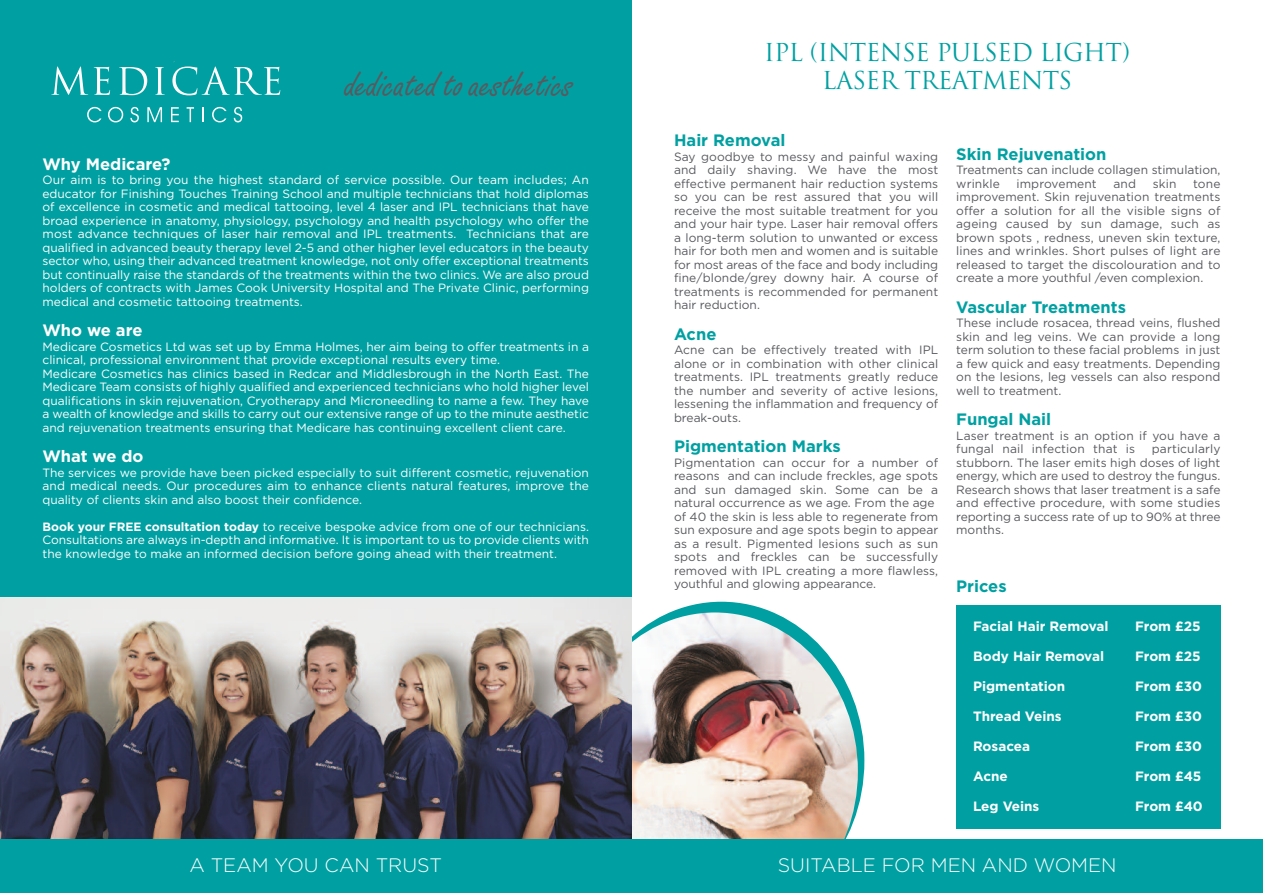
<style>
.page{position:relative;width:1263px;height:893px;background:#fff}
.page>*{position:absolute;margin:0;border:0;box-sizing:border-box;transform-origin:0 0}
.t1{font:39px "Freestyle Script";color:#595a5f}
.t2{font:24px/28.8px "Trajan";letter-spacing:-.025em;color:#00a0a2;text-align:center}
.t3{font:300 19.5px "Gotham";color:#fff}
.t4{font:700 16.5px "Gotham";color:#00a0a2}
.t5{font:700 16.5px "Gotham";letter-spacing:-.01em;color:#fff}
.t6{font:700 13.5px "Gotham";color:#fff}
.t7{font:12px/13.5px "Gotham";color:#595a5f;text-align:justify}
.t8{font:12px/13.5px "Gotham";color:#fff;text-align:justify}
.s1{font-weight:700}
</style>
<div class="page">
<svg style="left:631px;top:602px;width:233px;height:205px"></svg>
<img style="left:631px;top:612px;width:227px;height:227px">
<div style="left:0;top:0;width:631px;height:893px;background:#00a0a2"></div>
<img style="left:0;top:597px;width:631px;height:242px">
<div style="left:956px;top:605px;width:264px;height:223px;background:#00a0a2"></div>
<svg style="left:87px;top:107px;width:15px;height:15px"></svg>
<svg style="left:108px;top:107px;width:15px;height:15px"></svg>
<svg style="left:130px;top:107px;width:9px;height:15px"></svg>
<svg style="left:147px;top:107px;width:15px;height:15px"></svg>
<svg style="left:171px;top:107px;width:8px;height:15px"></svg>
<svg style="left:187px;top:107px;width:7px;height:15px"></svg>
<svg style="left:202px;top:107px;width:2px;height:15px"></svg>
<svg style="left:212px;top:107px;width:15px;height:15px"></svg>
<svg style="left:234px;top:107px;width:8px;height:15px"></svg>
<svg style="left:51px;top:67px;width:37px;height:28px"></svg>
<svg style="left:94px;top:67px;width:16px;height:28px"></svg>
<svg style="left:119px;top:67px;width:28px;height:28px"></svg>
<svg style="left:155px;top:67px;width:10px;height:28px"></svg>
<svg style="left:172px;top:61px;width:108px;height:34px"></svg>
<div style="left:0;top:839px;width:1263px;height:54px;background:#00a0a2"></div>
<h1 class="t1" style="left:344px;top:61px;width:230px">dedicated to aesthetics</h1>
<h3 class="t5" style="left:43px;top:158px;width:130px">Why Medicare?</h3>
<p class="t8" style="left:43px;top:174px;width:548px">Our aim is to bring you the highest standard of service possible. Our team includes; An educator for Finishing Touches Training School and multiple technicians that hold diplomas of excellence in cosmetic and medical tattooing, level 4 laser and IPL technicians that have broad experience in anatomy, physiology, psychology and health psychology who offer the most advance techniques of laser hair removal and IPL treatments. Technicians that are qualified in advanced beauty therapy level 2-5 and other higher level educators in the beauty sector who, using their advanced treatment knowledge, not only offer exceptional treatments but continually raise the standards of the treatments within the two clinics. We are also proud holders of contracts with James Cook University Hospital and The Private Clinic, performing medical and cosmetic tattooing treatments.</p>
<h3 class="t5" style="left:43px;top:325px;width:101px">Who we are</h3>
<p class="t8" style="left:43px;top:341px;width:548px;text-align:left">Medicare Cosmetics Ltd was set up by Emma Holmes, her aim being to offer treatments in a clinical, professional environment that provide exceptional results every time.<br>Medicare Cosmetics has clinics based in Redcar and Middlesbrough in the North East. The Medicare Team consists of highly qualified and experienced technicians who hold higher level qualifications in skin rejuvenation, Cryotherapy and Microneedling to name a few. They have a wealth of knowledge and skills to carry out our extensive range of up to the minute aesthetic and rejuvenation treatments ensuring that Medicare has continuing excellent client care.</p>
<h3 class="t5" style="left:43px;top:451px;width:103px">What we do</h3>
<p class="t8" style="left:43px;top:467px;width:548px">The services we provide have been picked especially to suit different cosmetic, rejuvenation and medical needs. Our procedures aim to enhance clients natural features, improve the quality of clients skin and also boost their confidence.</p>
<p class="t8" style="left:43px;top:520px;width:548px"><span class="s1">Book your FREE consultation today</span> to receive bespoke advice from one of our technicians.<br>Consultations are always in-depth and informative. It is important to us to provide clients with the knowledge to make an informed decision before going ahead with their treatment.</p>
<h2 class="t2" style="left:764px;top:38px;width:368px">IPL (INTENSE PULSED LIGHT)<br>LASER TREATMENTS</h2>
<h3 class="t4" style="left:674px;top:135px;width:113px">Hair Removal</h3>
<p class="t7" style="left:674px;top:151px;width:266px">Say goodbye to messy and painful waxing and daily shaving. We have the most effective permanent hair reduction systems so you can be rest assured that you will receive the most suitable treatment for you and your hair type. Laser hair removal offers a long-term solution to unwanted or excess hair for both men and women and is suitable for most areas of the face and body including fine/blonde/grey downy hair. A course of treatments is recommended for permanent hair reduction.</p>
<h3 class="t4" style="left:674px;top:328px;width:44px">Acne</h3>
<p class="t7" style="left:674px;top:344px;width:266px">Acne can be effectively treated with IPL alone or in combination with other clinical treatments. IPL treatments greatly reduce the number and severity of active lesions, lessening the inflammation and frequency of break-outs.</p>
<h3 class="t4" style="left:674px;top:441px;width:168px">Pigmentation Marks</h3>
<p class="t7" style="left:674px;top:457px;width:266px;text-align:left">Pigmentation can occur for a number of reasons and can include freckles, age spots and sun damaged skin. Some can be a natural occurrence as we age. From the age of 40 the skin is less able to regenerate from sun exposure and age spots begin to appear as a result. Pigmented lesions such as sun spots and freckles can be successfully removed with IPL creating a more flawless, youthful and glowing appearance.</p>
<h3 class="t4" style="left:956px;top:148px;width:152px">Skin Rejuvenation</h3>
<p class="t7" style="left:956px;top:164px;width:266px">Treatments can include collagen stimulation, wrinkle</p>
<p class="t7" style="left:1016px;top:178px;width:82px">improvement</p>
<p class="t7" style="left:1113px;top:178px;width:24px">and</p>
<p class="t7" style="left:1153px;top:178px;width:25px">skin</p>
<p class="t7" style="left:956px;top:178px;width:266px;text-indent:237px">tone improvement. Skin rejuvenation treatments offer a solution for all the visible signs of ageing caused by sun damage, such as brown spots , redness, uneven skin texture, lines and wrinkles. Short pulses of light are released to target the discolouration and to create a more youthful /even complexion.</p>
<h3 class="t4" style="left:956px;top:301px;width:171px">Vascular Treatments</h3>
<p class="t7" style="left:956px;top:317px;width:266px">These include rosacea, thread veins, flushed skin and leg veins. We can provide a long term solution to these facial problems in just a few quick and easy treatments. Depending on the lesions, leg vessels can also respond well to treatment.</p>
<h3 class="t4" style="left:956px;top:414px;width:96px">Fungal Nail</h3>
<p class="t7" style="left:956px;top:430px;width:266px">Laser treatment is an option if you have a fungal nail infection that is</p>
<p class="t7" style="left:956px;top:443px;width:266px;text-indent:196px">particularly stubborn. The laser emits high doses of light energy, which are used to destroy the fungus.<br>Research shows that laser treatment is a safe and effective procedure, with some studies reporting a success rate of up to 90% at three months.</p>
<h3 class="t4" style="left:956px;top:580px;width:52px">Prices</h3>
<p class="t6" style="left:973px;top:621px;width:137px">Facial Hair Removal</p>
<p class="t6" style="left:1135px;top:621px;width:67px">From £25</p>
<p class="t6" style="left:973px;top:651px;width:133px">Body Hair Removal</p>
<p class="t6" style="left:1135px;top:651px;width:67px">From £25</p>
<p class="t6" style="left:973px;top:681px;width:94px">Pigmentation</p>
<p class="t6" style="left:1135px;top:681px;width:69px">From £30</p>
<p class="t6" style="left:973px;top:711px;width:90px">Thread Veins</p>
<p class="t6" style="left:1135px;top:711px;width:69px">From £30</p>
<p class="t6" style="left:973px;top:741px;width:59px">Rosacea</p>
<p class="t6" style="left:1135px;top:741px;width:69px">From £30</p>
<p class="t6" style="left:973px;top:771px;width:36px">Acne</p>
<p class="t6" style="left:1135px;top:771px;width:68px">From £45</p>
<p class="t6" style="left:973px;top:801px;width:68px">Leg Veins</p>
<p class="t6" style="left:1135px;top:801px;width:69px">From £40</p>
<h3 class="t3" style="left:189px;top:859px;width:254px">A TEAM YOU CAN TRUST</h3>
<h3 class="t3" style="left:778px;top:859px;width:340px">SUITABLE FOR MEN AND WOMEN</h3>
</div>
